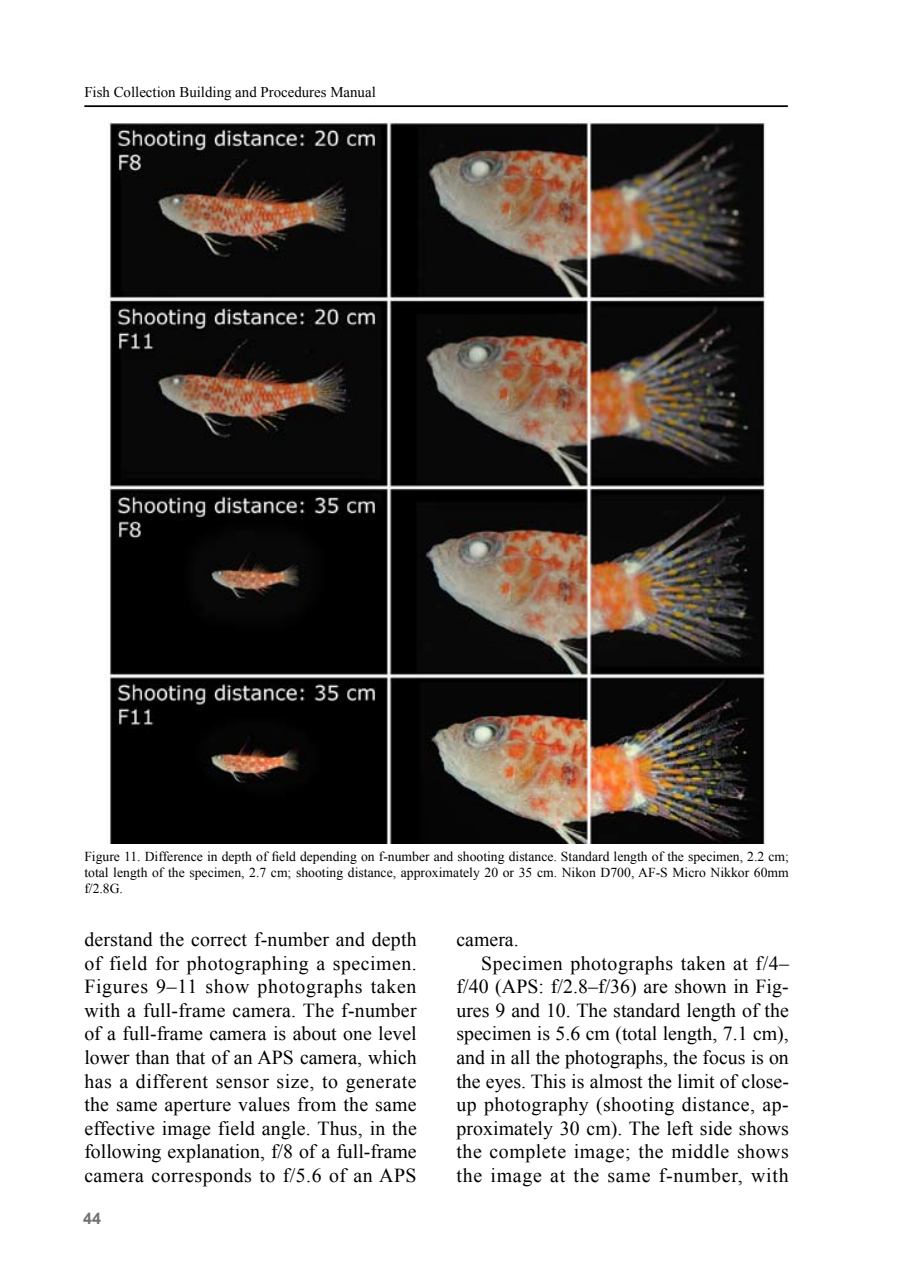
<style>
.page{position:relative;width:903px;height:1275px;background:#fff}
.page>*{position:absolute;margin:0;border:0;box-sizing:border-box;transform-origin:0 0}
.t1{font:19.78px/23.6px "Times New Roman";letter-spacing:.005em;color:#000;text-align:justify}
.t2{font:19.78px/23.6px "Times New Roman";letter-spacing:.03em;color:#000}
.t3{font:19.78px/23.6px "Times New Roman";letter-spacing:.025em;color:#000}
.t4{font:700 16.1px "Arial";color:#727172}
.t5{font:14.88px "Times New Roman";color:#000}
.t6{font:13.65px/16.1px "Times New Roman";color:#000;text-align:justify}
</style>
<div class="page">
<hr style="left:84px;top:105px;width:704px;height:2px;background:#000">
<img style="left:108px;top:122px;width:658px;height:722px">
<p class="t5" style="left:84px;top:82px;width:293px">Fish Collection Building and Procedures Manual</p>
<p class="t6" style="left:84px;top:848px;width:706px">Figure 11. Difference in depth of field depending on -f number and shooting distance. Standard length of the specimen, 2.2 cm; total length of the specimen, 2.7 cm; shooting distance, approximately 20 or 35 cm. Nikon D700, AF S- Micro Nikkor 60mm f/2.8G.</p>
<p class="t1" style="left:84px;top:927px;width:334px">derstand the correct -f number and depth of field for photographing a specimen.<br>Figures –9 11 show photographs taken with a full-frame camera. The -f number of a full-frame camera is about one level lower than that of an APS camera, which has a different sensor size, to generate the same aperture values from the same effective image field angle. Thus, in the following explanation f, /8 of a full-frame camera corresponds to f/5.6 of an APS</p>
<p class="t3" style="left:481px;top:927px;width:309px;text-indent:-25px">camera.<br>Specimen photographs taken at f/4–</p>
<p class="t1" style="left:456px;top:974px;width:334px">f/40 (APS f: /2.8 f– /36) are shown in Fig-</p>
<p class="t1" style="left:456px;top:1022px;width:334px">specimen is 5.6 cm (total length, 7.1 cm ,( and in all the photographs, the focus is on</p>
<p class="t1" style="left:456px;top:998px;width:334px">ures 9 and 10. The standard length of the</p>
<p class="t1" style="left:456px;top:1069px;width:334px">the eyes. This is almost the limit of close-</p>
<p class="t1" style="left:456px;top:1092px;width:334px">up photography (shooting distance, ap-</p>
<p class="t1" style="left:456px;top:1116px;width:334px">proximately 30 cm .) The left side shows</p>
<p class="t2" style="left:456px;top:1139px;width:334px">the complete image; the middle shows the image at the same -f number, with</p>
<p class="t4" style="left:83px;top:1207px;width:19px">44</p>
</div>
